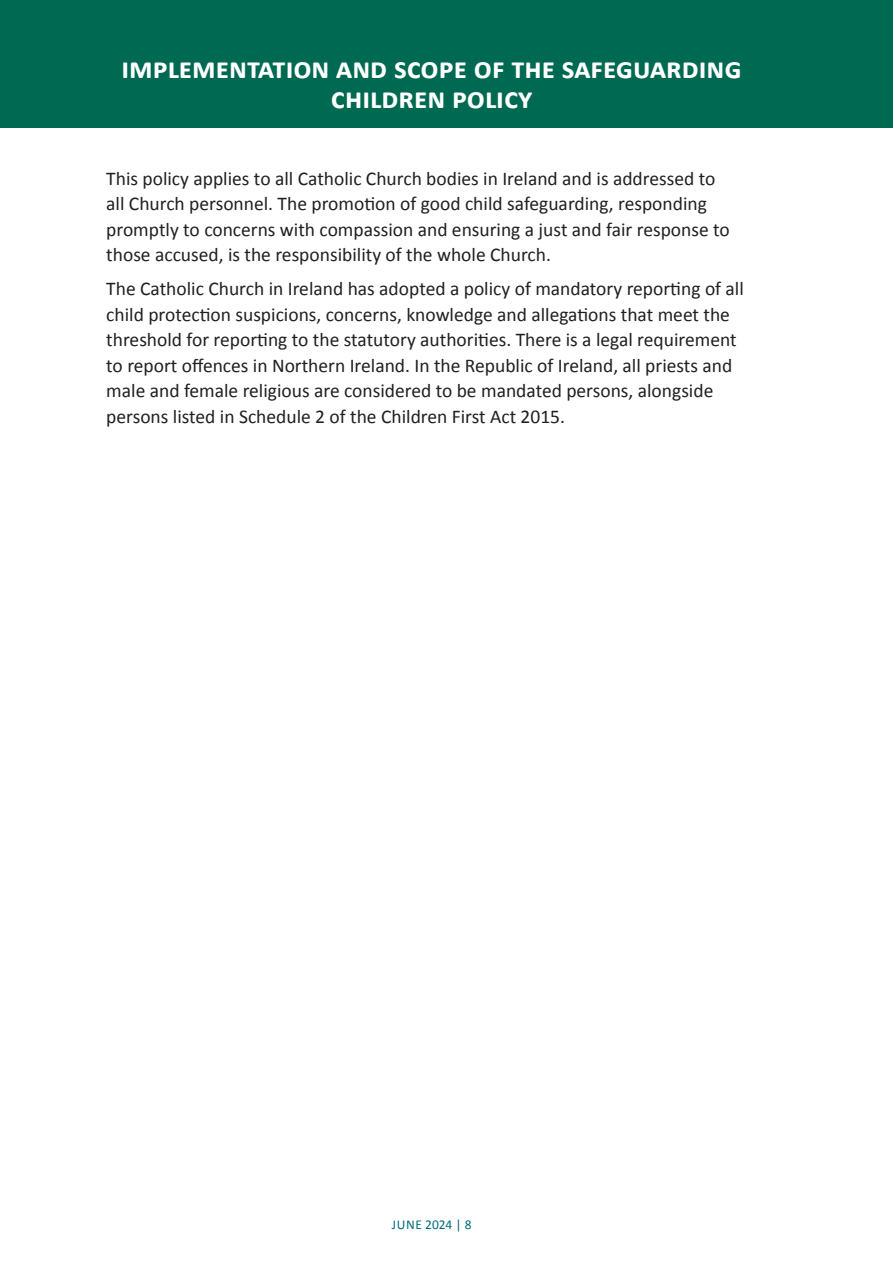
<style>
.page{position:relative;width:893px;height:1263px;background:#fff}
.page>*{position:absolute;margin:0;border:0;box-sizing:border-box;transform-origin:0 0}
.t1{font:700 30px/30px "Calibri";color:#fff;text-align:center}
.t2{font:19.5px/25.5px "Calibri";color:#231f20}
.t3{font:13.5px "Calibri";letter-spacing:.02em;color:#016c7f}
</style>
<div class="page">
<div style="left:0;top:0;width:893px;height:128px;background:#006951"></div>
<h1 class="t1" style="left:121px;top:53px;width:622px">implementation and scope of the safeguarding children policy</h1>
<p class="t2" style="left:106px;top:166px;width:625px">This policy applies to all Catholic Church bodies in Ireland and is addressed to all Church personnel. The promotion of good child safeguarding, responding promptly to concerns with compassion and ensuring a just and fair response to those accused, is the responsibility of the whole Church.</p>
<p class="t2" style="left:106px;top:276px;width:639px">The Catholic Church in Ireland has adopted a policy of mandatory reporting of all child protection suspicions, concerns, knowledge and allegations that meet the threshold for reporting to the statutory authorities. There is a legal requirement to report offences in Northern Ireland. In the Republic of Ireland, all priests and male and female religious are considered to be mandated persons, alongside persons listed in Schedule 2 of the Children First Act 2015.</p>
<p class="t3" style="left:392px;top:1216px;width:81px">JUNE 2024 | 8</p>
</div>
